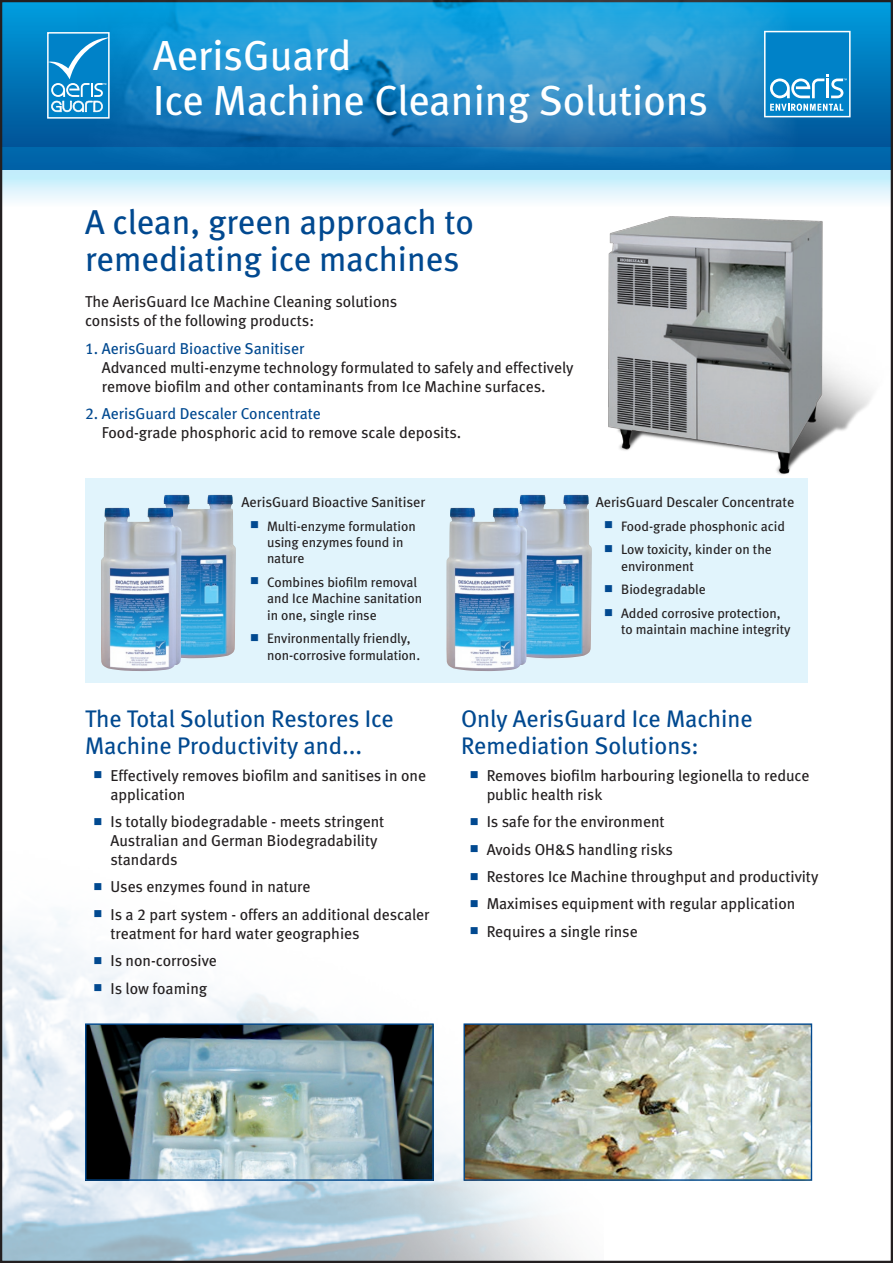
<style>
.page{position:relative;width:893px;height:1263px;background:#fff}
.page>*{position:absolute;margin:0;border:0;box-sizing:border-box;transform-origin:0 0}
.t1{font:42px/45px "Meta Book LF";color:#fff}
.t2{font:34.5px/37.5px "Meta Book LF";color:#014990}
.t3{font:24px/27px "Meta Book LF";color:#014990}
.t4{font:15.75px/27.5px "Meta Book LF";color:#231f20}
.t5{font:15.75px "Meta Book LF";color:#014990}
.t6{font:14.25px "Meta Book LF";color:#231f20}
.t7{font:13.65px/16.4px "Meta Book LF";color:#231f20}
</style>
<div class="page">
<svg style="left:4px;top:4px;width:885px;height:144px;background:#0077b9"></svg>
<svg style="left:4px;top:148px;width:885px;height:54px;background:#bee2f2"></svg>
<img style="left:4px;top:913px;width:571px;height:346px">
<div style="left:85px;top:478px;width:723px;height:205px;background:#e1f4fc"></div>
<img style="left:76px;top:0;width:724px;height:170px">
<svg style="left:764px;top:31px;width:87px;height:86px;background:#2d97d1"></svg>
<div style="left:48px;top:33px;width:61px;height:85px;background:#0082c8"></div>
<svg style="left:50px;top:37px;width:57px;height:75px"></svg>
<div style="left:47px;top:32px;width:63px;height:87px;border:2px solid #fff"></div>
<img style="left:87px;top:1025px;width:345px;height:154px">
<div style="left:85px;top:1023px;width:349px;height:158px;border:1px solid #014990"></div>
<img style="left:465px;top:1025px;width:345px;height:154px">
<div style="left:463px;top:1023px;width:349px;height:158px;border:1px solid #014990"></div>
<img style="left:608px;top:216px;width:285px;height:260px">
<img style="left:155px;top:495px;width:81px;height:163px">
<img style="left:101px;top:508px;width:81px;height:163px">
<img style="left:511px;top:495px;width:81px;height:163px">
<img style="left:446px;top:508px;width:81px;height:163px">
<svg style="left:95px;top:913px;width:6px;height:4px"></svg>
<svg style="left:95px;top:957px;width:6px;height:7px"></svg>
<svg style="left:95px;top:984px;width:6px;height:7px"></svg>
<svg style="left:471px;top:927px;width:7px;height:7px"></svg>
<h1 class="t1" style="left:153px;top:32px;width:557px">AerisGuard<br>Ice Machine Cleaning Solutions</h1>
<h2 class="t2" style="left:85px;top:203px;width:390px">A clean, green approach to remediating ice machines</h2>
<p class="t4" style="left:85px;top:292px;width:314px;line-height:18.9px">The AerisGuard Ice Machine Cleaning solutions consists of the following products:</p>
<p class="t5" style="left:85px;top:339px;width:221px">1. AerisGuard Bioactive Sanitiser</p>
<p class="t4" style="left:102px;top:357px;width:473px;line-height:18.9px">Advanced multi-enzyme technology formulated to safely and effectively remove biofilm and other contaminants from Ice Machine surfaces.</p>
<p class="t5" style="left:85px;top:404px;width:237px">2. AerisGuard Descaler Concentrate</p>
<p class="t4" style="left:102px;top:418px;width:361px">Food-grade phosphoric acid to remove scale deposits.</p>
<p class="t6" style="left:242px;top:493px;width:185px">AerisGuard Bioactive Sanitiser</p>
<p class="t7" style="left:267px;top:517px;width:150px">Multi-enzyme formulation using enzymes found in nature</p>
<p class="t7" style="left:267px;top:574px;width:157px">Combines biofilm removal and Ice Machine sanitation in one, single rinse</p>
<p class="t7" style="left:267px;top:630px;width:155px">Environmentally friendly, non-corrosive formulation.</p>
<p class="t6" style="left:596px;top:493px;width:200px">AerisGuard Descaler Concentrate</p>
<p class="t7" style="left:621px;top:514px;width:165px;line-height:23.7px">Food-grade phosphonic acid<br>Low toxicity, kinder on the</p>
<p class="t7" style="left:621px;top:554px;width:161px;line-height:23.7px">environment<br>Biodegradable<br>Added corrosive protection,</p>
<p class="t7" style="left:621px;top:621px;width:171px">to maintain machine integrity</p>
<h3 class="t3" style="left:85px;top:704px;width:310px">The Total Solution Restores Ice<br>Machine Productivity and...</h3>
<p class="t4" style="left:111px;top:766px;width:317px;line-height:18.9px">Effectively removes biofilm and sanitises in one application</p>
<p class="t4" style="left:111px;top:812px;width:275px;line-height:18.9px">Is totally biodegradable - meets stringent<br>Australian and German Biodegradability standards</p>
<p class="t4" style="left:111px;top:873px;width:321px">Uses enzymes found in nature<br>Is a 2 part system - offers an additional descaler</p>
<p class="t4" style="left:111px;top:919px;width:251px">treatment for hard water geographies<br>Is non-corrosive<br>Is low foaming</p>
<h3 class="t3" style="left:461px;top:704px;width:293px">Only AerisGuard Ice Machine<br>Remediation Solutions:</h3>
<p class="t4" style="left:487px;top:766px;width:324px;line-height:18.9px">Removes biofilm harbouring legionella to reduce public health risk</p>
<p class="t4" style="left:487px;top:808px;width:333px">Is safe for the environment<br>Avoids OH&amp;S handling risks<br>Restores Ice Machine throughput and productivity Maximises equipment with regular application Requires a single rinse</p>
</div>
